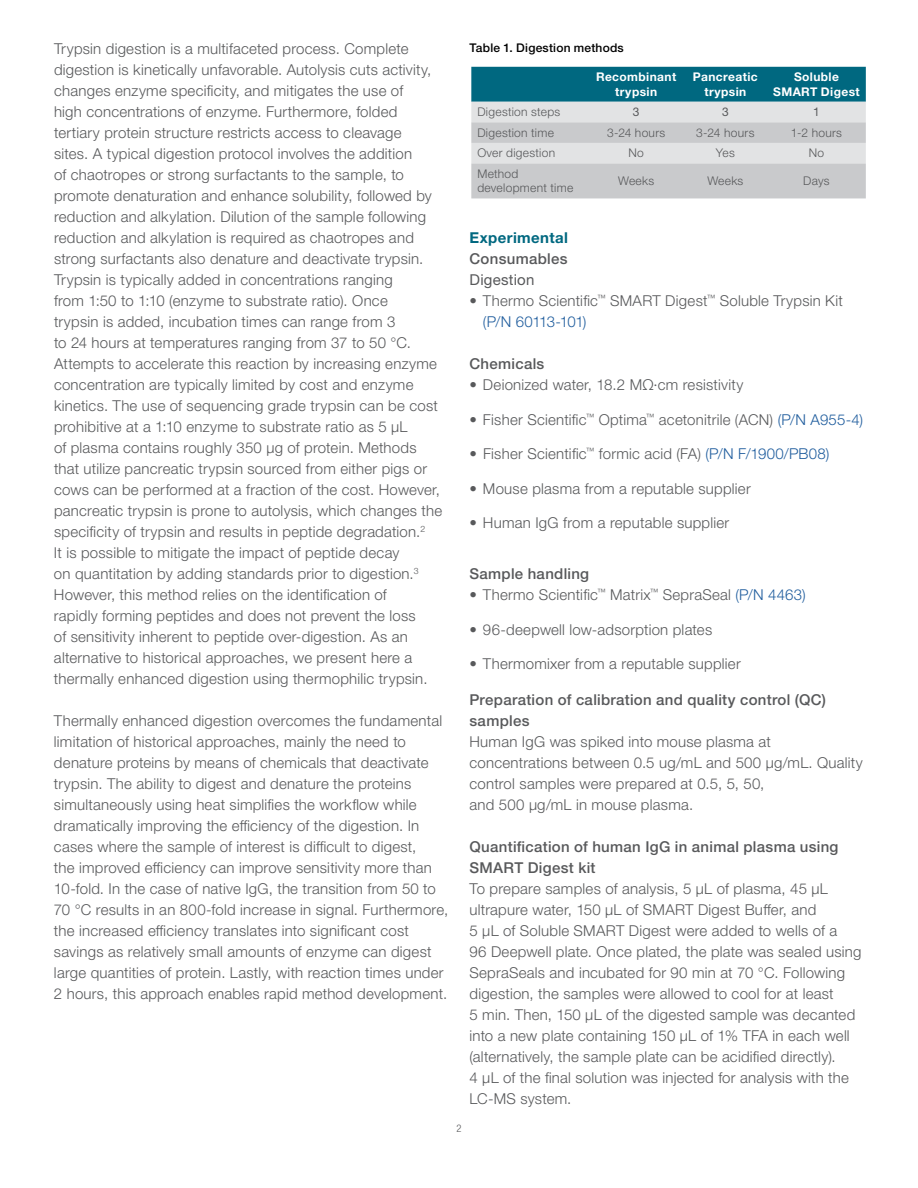
<style>
.page{position:relative;width:918px;height:1188px;background:#fff}
.page>*{position:absolute;margin:0;border:0;box-sizing:border-box;transform-origin:0 0}
.t1{font:300 15px/21px "Helvetica Neue LTW1 G";letter-spacing:.015em;color:#58595b}
.t2{font:500 15px/21px "Helvetica Neue LTW1 G";letter-spacing:.02em;color:#58595b}
.t3{font:700 15px "Helvetica Neue LTW1 G";letter-spacing:.025em;color:#006880}
.t4{font:15px "Helvetica Neue LTW1 G";letter-spacing:.015em;color:#58595b}
.t5{font:300 12px/14.4px "Helvetica Neue LTW1 G";letter-spacing:.025em;color:#58595b}
.t6{font:700 12px/14.4px "Helvetica Neue LTW1 G";letter-spacing:.035em;color:#fff;text-align:center}
.t7{font:500 12px "Helvetica Neue LTW1 G";letter-spacing:.015em;color:#000}
.t8{font:12px "Helvetica Neue LTW1 G";color:#58595b}
.t9{font:300 condensed 10.5px "Helvetica Neue LTW1 G";color:#58595b}
.s1{color:#215e9e}
.s2{font-family:"Helvetica Neue LT Std"}
</style>
<div class="page">
<svg style="left:471px;top:67px;width:395px;height:131px;background:#9cb8bf"></svg>
<p class="t1" style="left:54px;top:38px;width:356px">Trypsin digestion is a multifaceted process. Complete</p>
<p class="t7" style="left:469px;top:40px;width:156px">Table 1. Digestion methods</p>
<p class="t1" style="left:54px;top:59px;width:390px">digestion is kinetically unfavorable. Autolysis cuts activity, changes enzyme specificity, and mitigates the use of<br>high concentrations of enzyme. Furthermore, folded tertiary protein structure restricts access to cleavage<br>sites. A typical digestion protocol involves the addition<br>of chaotropes or strong surfactants to the sample, to promote denaturation and enhance solubility, followed by reduction and alkylation. Dilution of the sample following reduction and alkylation is required as chaotropes and strong surfactants also denature and deactivate trypsin.<br>Trypsin is typically added in concentrations ranging<br>from 1:50 to 1:10 (enzyme to substrate ratio). Once<br>trypsin is added, incubation times can range from 3<br>to 24 hours at temperatures ranging from 37 to 50 °C.<br>Attempts to accelerate this reaction by increasing enzyme concentration are typically limited by cost and enzyme kinetics. The use of sequencing grade trypsin can be cost prohibitive at a 1:10 enzyme to substrate ratio as 5 µL<br>of plasma contains roughly 350 µg of protein. Methods that utilize pancreatic trypsin sourced from either pigs or cows can be performed at a fraction of the cost. However, pancreatic trypsin is prone to autolysis, which changes the specificity of trypsin and results in peptide degradation.<sup>2<br></sup>It is possible to mitigate the impact of peptide decay<br>on quantitation by adding standards prior to digestion.<sup>3<br></sup>However, this method relies on the identification of<br>rapidly forming peptides and does not prevent the loss<br>of sensitivity inherent to peptide over-digestion. As an alternative to historical approaches, we present here a thermally enhanced digestion using thermophilic trypsin.</p>
<p class="t1" style="left:54px;top:710px;width:396px">Thermally enhanced digestion overcomes the fundamental limitation of historical approaches, mainly the need to denature proteins by means of chemicals that deactivate trypsin. The ability to digest and denature the proteins simultaneously using heat simplifies the workflow while dramatically improving the efficiency of the digestion. In cases where the sample of interest is difficult to digest,<br>the improved efficiency can improve sensitivity more than 10-fold. In the case of native IgG, the transition from 50 to 70 °C results in an 800-fold increase in signal. Furthermore, the increased efficiency translates into significant cost savings as relatively small amounts of enzyme can digest large quantities of protein. Lastly, with reaction times under 2 hours, this approach enables rapid method development.</p>
<p class="t6" style="left:596px;top:70px;width:82px">Recombinant trypsin</p>
<p class="t6" style="left:693px;top:70px;width:66px">Pancreatic trypsin</p>
<p class="t6" style="left:773px;top:70px;width:88px">Soluble<br>SMART Digest</p>
<p class="t5" style="left:477px;top:105px;width:85px">Digestion steps</p>
<p class="t8" style="left:633px;top:105px;width:8px">3</p>
<p class="t8" style="left:722px;top:105px;width:8px">3</p>
<p class="t8" style="left:813px;top:105px;width:8px">1</p>
<p class="t5" style="left:477px;top:125px;width:78px">Digestion time</p>
<p class="t5" style="left:607px;top:125px;width:60px">3-24 hours</p>
<p class="t5" style="left:696px;top:125px;width:60px">3-24 hours</p>
<p class="t5" style="left:791px;top:125px;width:53px">1-2 hours</p>
<p class="t5" style="left:477px;top:146px;width:79px">Over digestion</p>
<p class="t5" style="left:628px;top:146px;width:17px">No</p>
<p class="t5" style="left:716px;top:146px;width:21px">Yes</p>
<p class="t5" style="left:809px;top:146px;width:17px">No</p>
<p class="t5" style="left:477px;top:167px;width:97px">Method development time</p>
<p class="t5" style="left:618px;top:174px;width:38px">Weeks</p>
<p class="t5" style="left:707px;top:174px;width:38px">Weeks</p>
<p class="t5" style="left:803px;top:174px;width:28px">Days</p>
<p class="t3" style="left:469px;top:228px;width:100px">Experimental</p>
<p class="t2" style="left:469px;top:248px;width:100px">Consumables</p>
<p class="t4" style="left:469px;top:270px;width:66px">Digestion</p>
<p class="t1" style="left:483px;top:290px;width:361px;text-indent:-13px">• Thermo Scientific<sup>™</sup> SMART Digest<sup>™</sup> Soluble Trypsin Kit <span class="s1">(P/N 60113-101)</span></p>
<p class="t2" style="left:469px;top:353px;width:76px">Chemicals</p>
<p class="t1" style="left:469px;top:374px;width:275px">• Deionized water, 18.2 MΩ<span class="s2">·</span>cm resistivity</p>
<p class="t1" style="left:469px;top:409px;width:395px">• Fisher Scientific<sup>™</sup> Optima<sup>™</sup> acetonitrile (ACN) <span class="s1">(P/N A955-4)</span></p>
<p class="t1" style="left:470px;top:443px;width:362px">• Fisher Scientific<sup>™</sup> formic acid (FA) <span class="s1">(P/N F/1900/PB08)</span></p>
<p class="t1" style="left:469px;top:478px;width:283px">• Mouse plasma from a reputable supplier</p>
<p class="t1" style="left:469px;top:512px;width:261px">• Human IgG from a reputable supplier</p>
<p class="t2" style="left:469px;top:563px;width:121px">Sample handling</p>
<p class="t1" style="left:469px;top:584px;width:338px">• Thermo Scientific<sup>™</sup> Matrix<sup>™</sup> SepraSeal <span class="s1">(P/N 4463)</span></p>
<p class="t1" style="left:469px;top:619px;width:244px">• 96-deepwell low-adsorption plates</p>
<p class="t1" style="left:469px;top:653px;width:273px">• Thermomixer from a reputable supplier</p>
<p class="t2" style="left:469px;top:689px;width:358px">Preparation of calibration and quality control (QC) samples</p>
<p class="t1" style="left:469px;top:731px;width:395px">Human IgG was spiked into mouse plasma at concentrations between 0.5 ug/mL and 500 µg/mL. Quality control samples were prepared at 0.5, 5, 50,<br>and 500 µg/mL in mouse plasma.</p>
<p class="t2" style="left:469px;top:836px;width:371px">Quantification of human IgG in animal plasma using<br>SMART Digest kit</p>
<p class="t1" style="left:469px;top:878px;width:394px">To prepare samples of analysis, 5 µL of plasma, 45 µL ultrapure water, 150 µL of SMART Digest Buffer, and<br>5 µL of Soluble SMART Digest were added to wells of a<br>96 Deepwell plate. Once plated, the plate was sealed using SepraSeals and incubated for 90 min at 70 °C. Following digestion, the samples were allowed to cool for at least<br>5 min. Then, 150 µL of the digested sample was decanted into a new plate containing 150 µL of 1% TFA in each well (alternatively, the sample plate can be acidified directly).<br>4 µL of the final solution was injected for analysis with the LC-MS system.</p>
<p class="t9" style="left:456px;top:1122px;width:7px">2</p>
</div>
